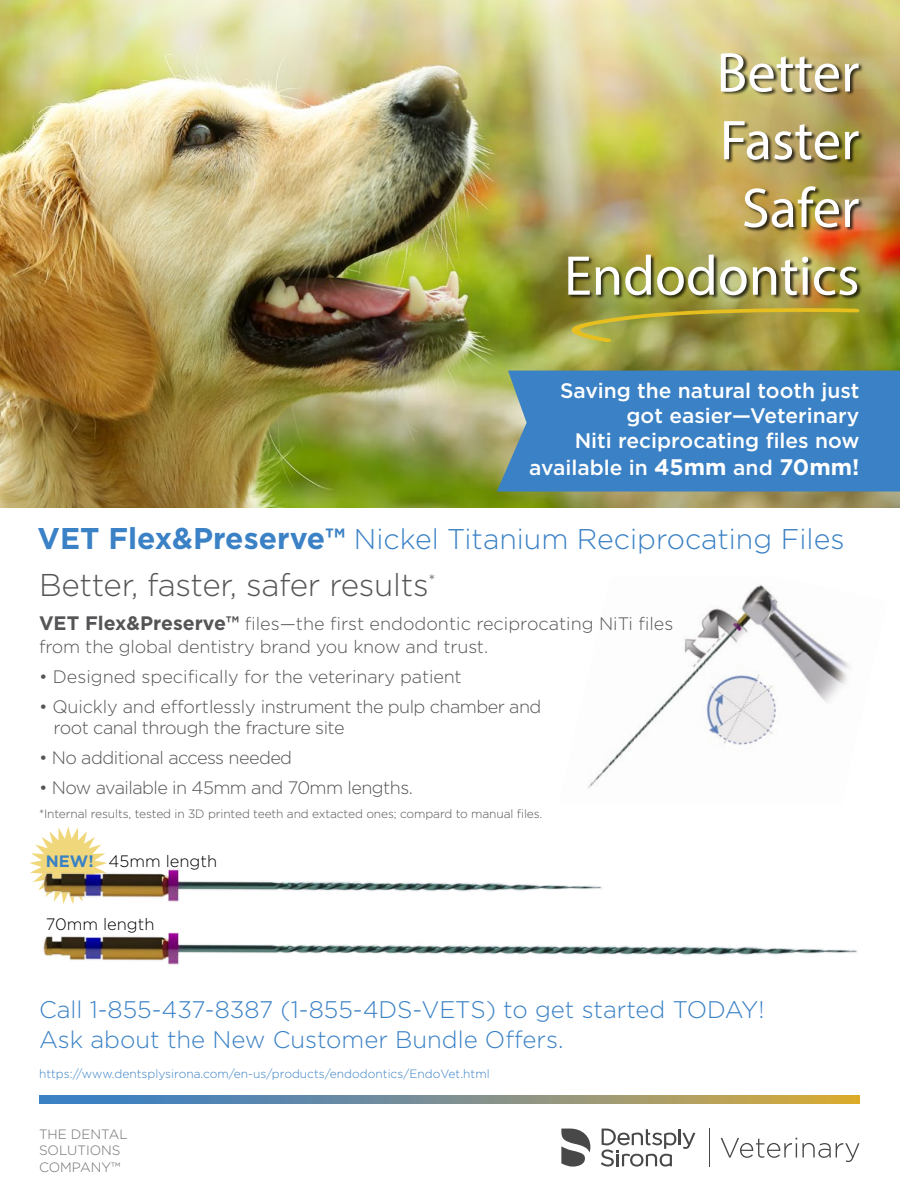
<style>
.page{position:relative;width:900px;height:1200px;background:#fff}
.page>*{position:absolute;margin:0;border:0;box-sizing:border-box;transform-origin:0 0}
.t1{font:56.4px "Myriad Pro";color:#fff}
.t2{font:300 31.5px "Gotham";letter-spacing:-.01em;color:#555456}
.t3{font:300 28.5px "Gotham";color:#3a81c5}
.t4{font:300 24px "Gotham";color:#3a81c5}
.t5{font:500 21px/25.2px "Gotham";color:#fff;text-align:right}
.t6{font:300 18px/22.5px "Gotham";letter-spacing:-.015em;color:#555456}
.t7{font:300 16.5px "Gotham";color:#000}
.ParaStyle13-Leading{font:300 13.5px "Gotham";color:#716d6d}
.t8{font:300 12px "Gotham";letter-spacing:-.01em;color:#555456}
.t9{font:300 12px "Gotham";color:#3a81c5}
.s1{font-weight:700;font-size:22.5px}
.s2{font-weight:700;font-size:30px}
.s3{font-weight:700;font-size:29.25px}
.s4{font-weight:700;font-size:19.5px}
.s5{font-weight:700;color:#3a81c5}
</style>
<div class="page">
<svg style="left:31px;top:826px;width:74px;height:32px"></svg>
<img style="left:0;top:0;width:900px;height:507px">
<div style="left:568px;top:53px;width:295px;height:248px;background:#000;opacity:.75"></div>
<svg style="left:557px;top:308px;width:304px;height:35px"></svg>
<svg style="left:39px;top:1096px;width:820px;height:8px"></svg>
<hr style="left:709px;top:1129px;width:1px;height:38px;background:#484848">
<hr style="left:678px;top:1129px;width:3px;height:16px;background:#484848">
<svg style="left:682px;top:1133px;width:13px;height:16px"></svg>
<svg style="left:601px;top:1129px;width:75px;height:38px"></svg>
<svg style="left:561px;top:1129px;width:29px;height:38px"></svg>
<svg style="left:721px;top:1138px;width:138px;height:24px"></svg>
<div style="left:497px;top:371px;width:403px;height:121px;background:#3a81c5"></div>
<img style="left:588px;top:584px;width:262px;height:204px">
<img style="left:29px;top:858px;width:829px;height:107px">
<p class="t1" style="left:717px;top:38px;width:144px">Better</p>
<p class="t1" style="left:720px;top:106px;width:141px">Faster</p>
<p class="t1" style="left:742px;top:173px;width:119px">Safer</p>
<p class="t1" style="left:564px;top:241px;width:297px">Endodontics</p>
<p class="t5" style="left:560px;top:378px;width:301px">Saving the natural tooth just got easier—Veterinary<br>Niti reciprocating files now</p>
<p class="t5" style="left:529px;top:455px;width:332px">available in <span class="s1">45mm</span> and <span class="s1">70mm!</span></p>
<p class="t3" style="left:38px;top:521px;width:809px"><span class="s2">VET Flex&amp;Preserve</span><span class="s3">™</span> Nickel Titanium Reciprocating Files</p>
<p class="t2" style="left:39px;top:565px;width:398px">Better, faster, safer results<sup>*</sup></p>
<p class="t6" style="left:39px;top:612px;width:636px"><span class="s4">VET Flex&amp;Preserve™</span> files—the first endodontic reciprocating NiTi files from the global dentistry brand you know and trust.</p>
<p class="t6" style="left:39px;top:665px;width:424px">• Designed specifically for the veterinary patient</p>
<p class="t6" style="left:54px;top:695px;width:489px;line-height:21px;text-indent:-15px">• Quickly and effortlessly instrument the pulp chamber and root canal through the fracture site</p>
<p class="t6" style="left:39px;top:746px;width:255px">• No additional access needed</p>
<p class="t6" style="left:39px;top:776px;width:375px">• Now available in 45mm and 70mm lengths.</p>
<p class="t8" style="left:39px;top:806px;width:505px">*Internal results, tested in 3D printed teeth and extacted ones; compard to manual files.</p>
<p class="t7" style="left:46px;top:850px;width:173px"><span class="s5">NEW!</span> 45mm length</p>
<p class="t7" style="left:46px;top:914px;width:110px">70mm length</p>
<p class="t4" style="left:39px;top:994px;width:727px">Call 1-855-437-8387 (1-855-4DS-VETS) to get started TODAY!</p>
<p class="t4" style="left:39px;top:1024px;width:526px">Ask about the New Customer Bundle Offers.</p>
<p class="t9" style="left:39px;top:1066px;width:452px">https://www.dentsplysirona.com/en-us/products/endodontics/EndoVet.html</p>
<p class="ParaStyle13-Leading" style="left:39px;top:1125px;width:90px">THE DENTAL</p>
<p class="ParaStyle13-Leading" style="left:39px;top:1142px;width:83px">SOLUTIONS</p>
<p class="ParaStyle13-Leading" style="left:39px;top:1158px;width:83px">COMPANY™</p>
</div>
